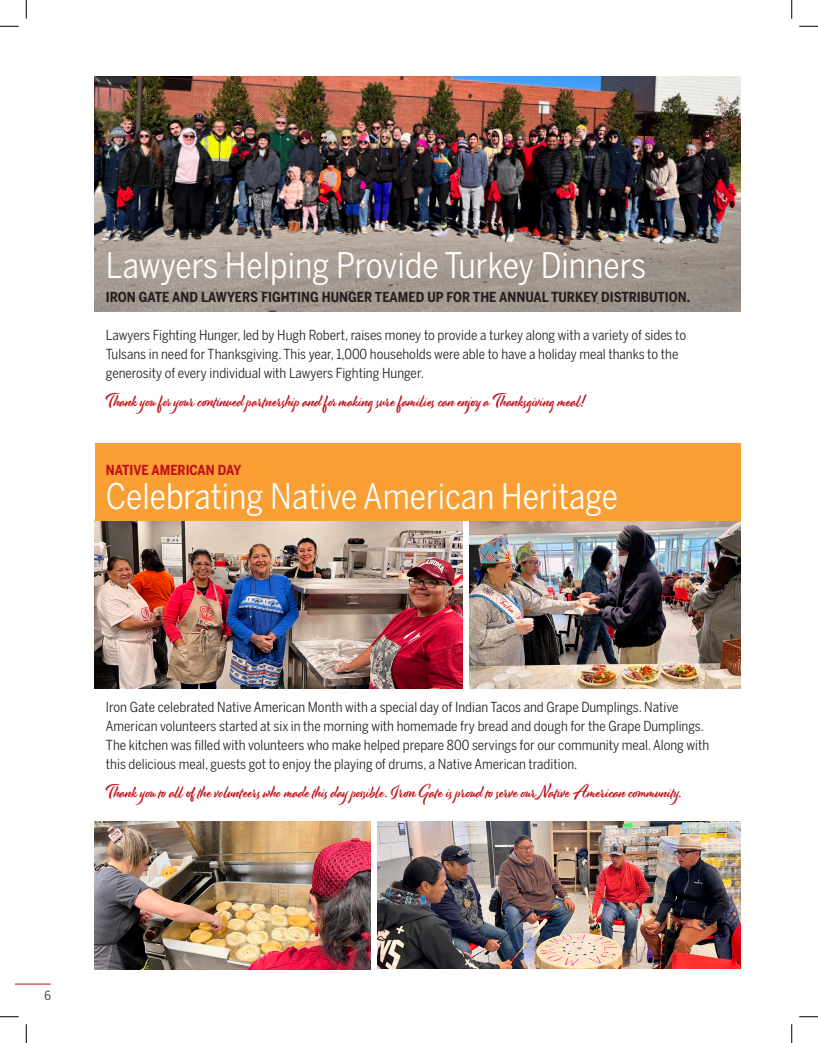
<style>
.page{position:relative;width:818px;height:1043px;background:#fff}
.page>*{position:absolute;margin:0;border:0;box-sizing:border-box;transform-origin:0 0}
.t1{font:35px "Benton Sans Cond";color:#fff}
.t2{font:16.25px "Modish";color:#c01119}
.t3{font:13.75px/19px "Benton Sans Cond";color:#231f20}
.t4{font:700 13.75px "Benton Sans Cond";color:#231f20}
.t5{font:700 13.75px "Benton Sans Cond";color:#c01119}
.t6{font:12.5px "Benton Sans Cond";color:#231f20}
</style>
<div class="page">
<hr style="left:15px;top:983px;width:36px;height:1px;background:#c01119">
<img style="left:95px;top:76px;width:645px;height:236px">
<img style="left:95px;top:521px;width:367px;height:167px">
<img style="left:378px;top:821px;width:362px;height:147px">
<img style="left:470px;top:521px;width:270px;height:167px">
<img style="left:95px;top:821px;width:275px;height:148px">
<div style="left:95px;top:443px;width:645px;height:78px;background:#f99f33"></div>
<svg style="left:0;top:25px;width:19px;height:2px"></svg>
<svg style="left:799px;top:25px;width:19px;height:2px"></svg>
<svg style="left:0;top:1016px;width:19px;height:1px"></svg>
<svg style="left:799px;top:1016px;width:19px;height:1px"></svg>
<svg style="left:25px;top:0;width:2px;height:19px"></svg>
<svg style="left:25px;top:1024px;width:2px;height:18px"></svg>
<svg style="left:791px;top:0;width:1px;height:19px"></svg>
<svg style="left:791px;top:1024px;width:1px;height:18px"></svg>
<p class="t1" style="left:106px;top:245px;width:541px">Lawyers Helping Provide Turkey Dinners</p>
<p class="t4" style="left:106px;top:289px;width:585px">IRON GATE AND LAWYERS FIGHTING HUNGER TEAMED UP FOR THE ANNUAL TURKEY DISTRIBUTION.</p>
<p class="t3" style="left:106px;top:325px;width:581px">Lawyers Fighting Hunger, led by Hugh Robert, raises money to provide a turkey along with a variety of sides to<br>Tulsans in need for Thanksgiving. This year, 1,000 households were able to have a holiday meal thanks to the generosity of every individual with Lawyers Fighting Hunger.</p>
<p class="t2" style="left:106px;top:391px;width:480px">Thank you for your continued partnership and for making sure families can enjoy a Thanksgiving meal!</p>
<p class="t5" style="left:106px;top:462px;width:137px">NATIVE AMERICAN DAY</p>
<p class="t1" style="left:106px;top:476px;width:513px">Celebrating Native American Heritage</p>
<p class="t3" style="left:106px;top:697px;width:605px">Iron Gate celebrated Native American Month with a special day of Indian Tacos and Grape Dumplings. Native American volunteers started at six in the morning with homemade fry bread and dough for the Grape Dumplings.<br>The kitchen was filled with volunteers who make helped prepare 800 servings for our community meal. Along with this delicious meal, guests got to enjoy the playing of drums, a Native American tradition.</p>
<p class="t2" style="left:106px;top:782px;width:577px">Thank you to all of the volunteers who made this day possible. Iron Gate is proud to serve our Native American community.</p>
<p class="t6" style="left:44px;top:988px;width:8px">6</p>
</div>
